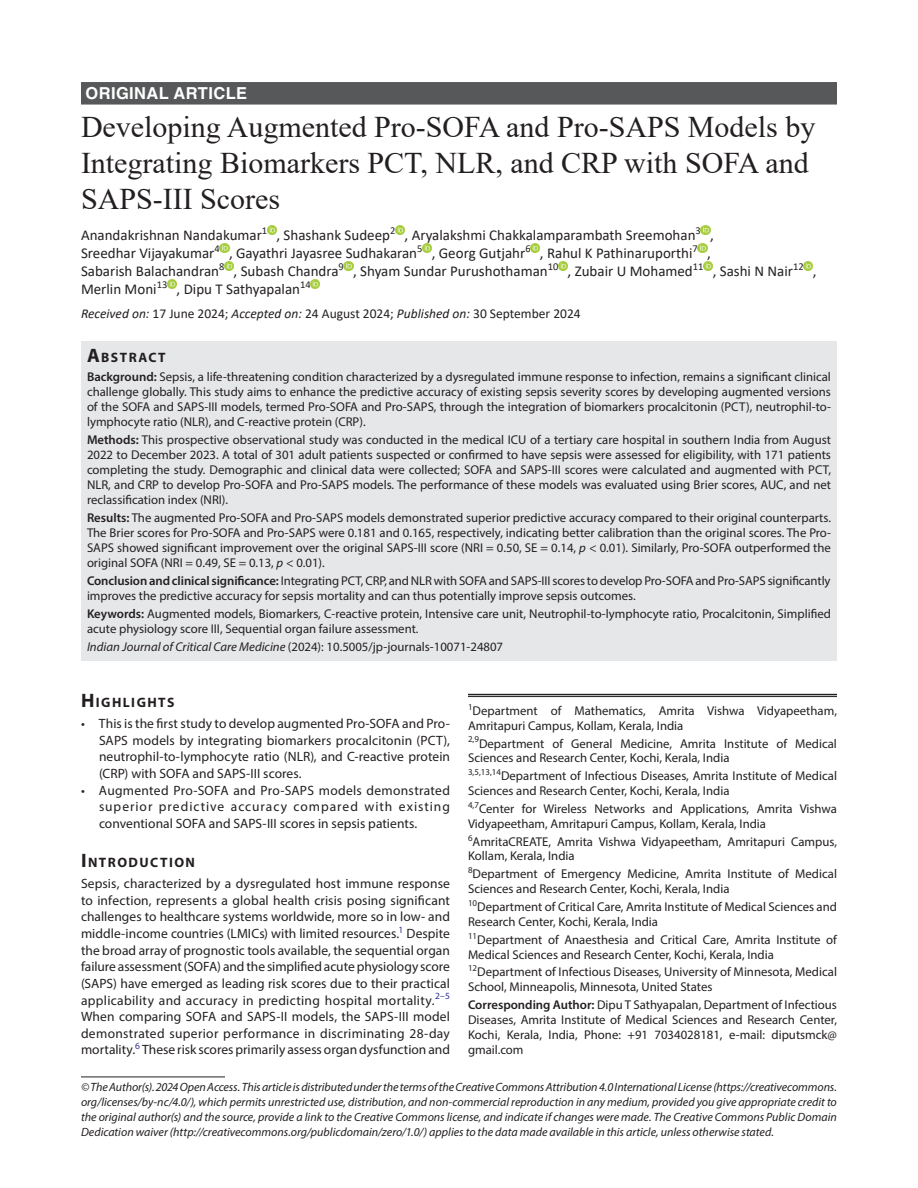
<style>
.page{position:relative;width:918px;height:1188px;background:#fff}
.page>*{position:absolute;margin:0;border:0;box-sizing:border-box;transform-origin:0 0}
.t1{font:30px/36px "Times New Roman";color:#231f20}
.ArticleType{font:700 16.5px "Helvetica LT Std";letter-spacing:.025em;color:#fff}
.AuthorName{font:15px/18px "Calibri";color:#231f20}
.Head-1{font:700 13.65px "Myriad Pro";letter-spacing:.105em;color:#231f20}
.AbstractTitle{font:700 13.65px "Myriad Pro";letter-spacing:.105em;color:#231f20}
.Para-NoIndent{font:13.5px/16.6px "Myriad Pro";color:#231f20;text-align:justify}
.List-Bullet{font:13.5px/16.6px "Myriad Pro";letter-spacing:.005em;color:#231f20;text-align:justify}
.PAS_History{font:13.5px "Calibri";color:#231f20}
.Abstract-Para-first{font:12.75px/15px "Myriad Pro";color:#231f20;text-align:justify}
.Affiliation{font:12.75px/14.9px "Myriad Pro";color:#231f20}
.Keywords{font:12.75px/15px "Myriad Pro";color:#231f20}
.Corresponding_Author{font:12.75px/14.9px "Myriad Pro";color:#231f20;text-align:justify}
.Affiliation-first{font:12.75px/14.9px "Myriad Pro";color:#231f20}
.JT_DOI{font:12.75px "Myriad Pro";color:#231f20}
.FootNote{font:italic 12px/15px "Myriad Pro";color:#231f20;text-align:justify}
.s1{font-style:italic}
.s2{font-size:19.5px}
.s3{font-weight:600}
</style>
<div class="page">
<div style="left:81px;top:82px;width:756px;height:23px;background:#57585a"></div>
<div style="left:81px;top:341px;width:756px;height:26px;background:#e6e7e9"></div>
<div style="left:81px;top:366px;width:756px;height:69px;background:#e6e7e9"></div>
<div style="left:81px;top:429px;width:756px;height:84px;background:#e6e7e9"></div>
<div style="left:81px;top:507px;width:756px;height:69px;background:#e6e7e9"></div>
<div style="left:81px;top:570px;width:756px;height:39px;background:#e6e7e9"></div>
<div style="left:81px;top:603px;width:756px;height:39px;background:#e6e7e9"></div>
<div style="left:81px;top:636px;width:756px;height:24px;background:#e6e7e9"></div>
<svg style="left:267px;top:225px;width:9px;height:9px"></svg>
<svg style="left:395px;top:225px;width:10px;height:9px"></svg>
<svg style="left:701px;top:225px;width:9px;height:9px"></svg>
<svg style="left:220px;top:243px;width:9px;height:9px"></svg>
<svg style="left:423px;top:243px;width:9px;height:9px"></svg>
<svg style="left:531px;top:243px;width:9px;height:9px"></svg>
<svg style="left:698px;top:243px;width:9px;height:9px"></svg>
<svg style="left:224px;top:261px;width:10px;height:9px"></svg>
<svg style="left:344px;top:261px;width:9px;height:9px"></svg>
<svg style="left:558px;top:261px;width:10px;height:9px"></svg>
<svg style="left:704px;top:261px;width:9px;height:9px"></svg>
<svg style="left:804px;top:261px;width:9px;height:9px"></svg>
<svg style="left:167px;top:279px;width:10px;height:9px"></svg>
<svg style="left:311px;top:279px;width:9px;height:9px"></svg>
<hr style="left:81px;top:1077px;width:144px;height:1px;background:#231f20">
<hr style="left:468px;top:694px;width:369px;height:1px;background:#231f20">
<hr style="left:468px;top:696px;width:369px;height:1px;background:#231f20">
<p class="ArticleType" style="left:86px;top:83px;width:163px">ORIGINAL ARTICLE</p>
<p class="t1" style="left:81px;top:108px;width:736px">Developing Augmented Pro-SOFA and Pro-SAPS Models by<br>Integrating Biomarkers PCT, NLR, and CRP with SOFA and<br>SAPS-III Scores</p>
<p class="AuthorName" style="left:81px;top:226px;width:737px">Anandakrishnan Nandakumar<sup>1</sup> , Shashank Sudeep<sup>2</sup> , Aryalakshmi Chakkalamparambath Sreemohan<sup>3</sup> ,<br>Sreedhar Vijayakumar<sup>4</sup> , Gayathri Jayasree Sudhakaran<sup>5</sup> , Georg Gutjahr<sup>6</sup> , Rahul K Pathinaruporthi<sup>7</sup> ,<br>Sabarish Balachandran<sup>8</sup> , Subash Chandra<sup>9</sup> , Shyam Sundar Purushothaman<sup>10</sup> , Zubair U Mohamed<sup>11</sup> , Sashi N Nair<sup>12</sup> , Merlin Moni<sup>13</sup> , Dipu T Sathyapalan<sup>14</sup></p>
<p class="PAS_History" style="left:81px;top:304px;width:501px"><span class="s1">Received on:</span> 17 June 2024; <span class="s1">Accepted on:</span> 24 August 2024; <span class="s1">Published on:</span> 30 September 2024</p>
<p class="AbstractTitle" style="left:87px;top:348px;width:80px"><span class="s2">A</span>BSTRACT</p>
<p class="Abstract-Para-first" style="left:87px;top:369px;width:746px"><span class="s3">Background:</span> Sepsis, a life-threatening condition characterized by a dysregulated immune response to infection, remains a significant clinical challenge globally. This study aims to enhance the predictive accuracy of existing sepsis severity scores by developing augmented versions of the SOFA and SAPS-III models, termed Pro-SOFA and Pro-SAPS, through the integration of biomarkers procalcitonin (PCT), neutrophil-to&shy;lymphocyte ratio (NLR), and C-reactive protein (CRP).</p>
<p class="Abstract-Para-first" style="left:87px;top:432px;width:746px"><span class="s3">Methods:</span> This prospective observational study was conducted in the medical ICU of a tertiary care hospital in southern India from August 2022 to December 2023. A total of 301 adult patients suspected or confirmed to have sepsis were assessed for eligibility, with 171 patients completing the study. Demographic and clinical data were collected; SOFA and SAPS-III scores were calculated and augmented with PCT, NLR, and CRP to develop Pro-SOFA and Pro-SAPS models. The performance of these models was evaluated using Brier scores, AUC, and net reclassification index (NRI).</p>
<p class="Abstract-Para-first" style="left:87px;top:510px;width:746px"><span class="s3">Results:</span> The augmented Pro-SOFA and Pro-SAPS models demonstrated superior predictive accuracy compared to their original counterparts.<br>The Brier scores for Pro-SOFA and Pro-SAPS were 0.181 and 0.165, respectively, indicating better calibration than the original scores. The Pro-SAPS showed significant improvement over the original SAPS-III score (NRI = 0.50, SE = 0.14, <span class="s1">p</span> &lt; 0.01). Similarly, Pro-SOFA outperformed the original SOFA (NRI = 0.49, SE = 0.13, <span class="s1">p</span> &lt; 0.01).</p>
<p class="Abstract-Para-first" style="left:87px;top:573px;width:745px"><span class="s3">Conclusion and clinical significance:</span> Integrating PCT, CRP, and NLR with SOFA and SAPS-III scores to develop Pro-SOFA and Pro-SAPS significantly improves the predictive accuracy for sepsis mortality and can thus potentially improve sepsis outcomes.</p>
<p class="Keywords" style="left:87px;top:606px;width:746px"><span class="s3">Keywords:</span> Augmented models, Biomarkers, C-reactive protein, Intensive care unit, Neutrophil-to-lymphocyte ratio, Procalcitonin, Simplified acute physiology score III, Sequential organ failure assessment.</p>
<p class="JT_DOI" style="left:87px;top:639px;width:418px"><span class="s1">Indian Journal of Critical Care Medicine</span> (2024): 10.5005/jp-journals-10071-24807</p>
<p class="Head-1" style="left:81px;top:693px;width:95px"><span class="s2">H</span>IGHLIGHTS</p>
<p class="List-Bullet" style="left:99px;top:715px;width:353px;text-indent:-18px">• This is the first study to develop augmented Pro-SOFA and Pro-SAPS models by integrating biomarkers procalcitonin (PCT), neutrophil-to-lymphocyte ratio (NLR), and C-reactive protein (CRP) with SOFA and SAPS-III scores.</p>
<p class="List-Bullet" style="left:99px;top:781px;width:352px;text-indent:-18px">• Augmented Pro-SOFA and Pro-SAPS models demonstrated superior predictive accuracy compared with existing conventional SOFA and SAPS-III scores in sepsis patients.</p>
<p class="Head-1" style="left:81px;top:853px;width:116px"><span class="s2">I</span> NTRODUCTION</p>
<p class="Para-NoIndent" style="left:81px;top:875px;width:371px">Sepsis, characterized by a dysregulated host immune response to infection, represents a global health crisis posing significant challenges to healthcare systems worldwide, more so in low- and middle-income countries (LMICs) with limited resources.<sup>1</sup> Despite the broad array of prognostic tools available, the sequential organ failure assessment (SOFA) and the simplified acute physiology score (SAPS) have emerged as leading risk scores due to their practical applicability and accuracy in predicting hospital mortality.<sup>2–5<br></sup>When comparing SOFA and SAPS-II models, the SAPS-III model demonstrated superior performance in discriminating 28-day mortality.<sup>6</sup> These risk scores primarily assess organ dysfunction and</p>
<p class="FootNote" style="left:81px;top:1079px;width:758px">© The Author(s). 2024 Open Access. This article is distributed under the terms of the Creative Commons Attribution 4.0 International License (https://creativecommons. org/licenses/by-nc/4.0/), which permits unrestricted use, distribution, and non-commercial reproduction in any medium, provided you give appropriate credit to the original author(s) and the source, provide a link to the Creative Commons license, and indicate if changes were made. The Creative Commons Public Domain Dedication waiver (http://creativecommons.org/publicdomain/zero/1.0/) applies to the data made available in this article, unless otherwise stated.</p>
<p class="Affiliation-first" style="left:468px;top:703px;width:371px"><sup>1</sup>Department of Mathematics, Amrita Vishwa Vidyapeetham,<br>Amritapuri Campus, Kollam, Kerala, India</p>
<p class="Affiliation" style="left:468px;top:736px;width:371px"><sup>2,9</sup>Department of General Medicine, Amrita Institute of Medical<br>Sciences and Research Center, Kochi, Kerala, India</p>
<p class="Affiliation" style="left:468px;top:768px;width:371px"><sup>3,5,13,14</sup>Department of Infectious Diseases, Amrita Institute of Medical<br>Sciences and Research Center, Kochi, Kerala, India</p>
<p class="Affiliation" style="left:468px;top:801px;width:371px"><sup>4,7</sup>Center for Wireless Networks and Applications, Amrita Vishwa<br>Vidyapeetham, Amritapuri Campus, Kollam, Kerala, India</p>
<p class="Affiliation" style="left:468px;top:834px;width:370px"><sup>6</sup>AmritaCREATE, Amrita Vishwa Vidyapeetham, Amritapuri Campus,<br>Kollam, Kerala, India</p>
<p class="Affiliation" style="left:468px;top:866px;width:371px"><sup>8</sup>Department of Emergency Medicine, Amrita Institute of Medical<br>Sciences and Research Center, Kochi, Kerala, India</p>
<p class="Affiliation" style="left:468px;top:899px;width:371px"><sup>10</sup>Department of Critical Care, Amrita Institute of Medical Sciences and<br>Research Center, Kochi, Kerala, India</p>
<p class="Affiliation" style="left:468px;top:932px;width:371px"><sup>11</sup>Department of Anaesthesia and Critical Care, Amrita Institute of<br>Medical Sciences and Research Center, Kochi, Kerala, India</p>
<p class="Affiliation" style="left:468px;top:965px;width:371px"><sup>12</sup>Department of Infectious Diseases, University of Minnesota, Medical<br>School, Minneapolis, Minnesota, United States</p>
<p class="Corresponding_Author" style="left:468px;top:997px;width:371px"><span class="s3">Corresponding Author:</span> Dipu T Sathyapalan, Department of Infectious Diseases, Amrita Institute of Medical Sciences and Research Center, Kochi, Kerala, India, Phone: +91 7034028181, e-mail: diputsmck@ gmail.com</p>
</div>
